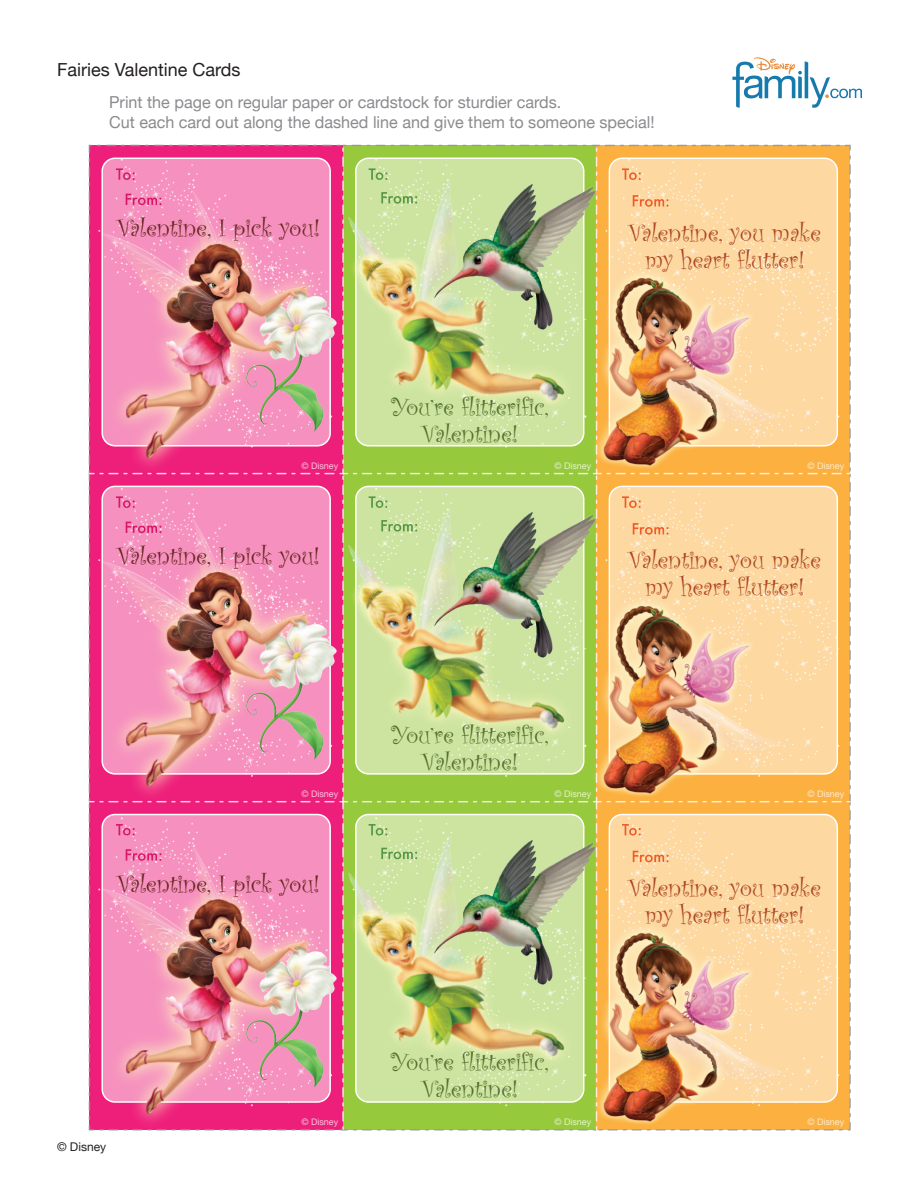
<style>
.page{position:relative;width:918px;height:1188px;background:#fff}
.page>*{position:absolute;margin:0;border:0;box-sizing:border-box;transform-origin:0 0}
.t1{font:25.5px/27px "Curlz";color:#ac4424;text-align:center}
.t2{font:25.5px/27px "Curlz";color:#556e2f;text-align:center}
.t3{font:25.5px "Curlz";color:#662720}
.t4{font:18px "Helvetica Neue";color:#231f20}
.t5{font:16.5px/19.8px "Helvetica Neue";color:#8a8b8e}
.t6{font:12px "Helvetica Neue";color:#231f20}
.t7{font:9px "Helvetica Neue";color:#fff}
</style>
<div class="page">
<svg style="left:642px;top:802px;width:209px;height:329px;background:#fbd090"></svg>
<svg style="left:89px;top:145px;width:176px;height:17px;background:#ed4590"></svg>
<svg style="left:642px;top:145px;width:209px;height:328px;background:#fbd08f"></svg>
<svg style="left:642px;top:473px;width:209px;height:329px;background:#fbd090"></svg>
<svg style="left:642px;top:195px;width:27px;height:12px"></svg>
<svg style="left:642px;top:523px;width:27px;height:12px"></svg>
<svg style="left:642px;top:851px;width:27px;height:11px"></svg>
<img style="left:642px;top:261px;width:152px;height:212px">
<img style="left:88px;top:162px;width:177px;height:328px">
<img style="left:265px;top:144px;width:377px;height:316px">
<img style="left:432px;top:182px;width:167px;height:150px">
<img style="left:642px;top:589px;width:152px;height:212px">
<img style="left:88px;top:490px;width:177px;height:328px">
<img style="left:265px;top:460px;width:377px;height:328px">
<img style="left:432px;top:510px;width:167px;height:150px">
<img style="left:642px;top:917px;width:152px;height:212px">
<img style="left:88px;top:818px;width:177px;height:313px">
<img style="left:265px;top:788px;width:377px;height:343px">
<img style="left:432px;top:837px;width:167px;height:151px">
<svg style="left:732px;top:57px;width:130px;height:51px"></svg>
<p class="t4" style="left:57px;top:59px;width:185px">Fairies Valentine Cards</p>
<p class="t5" style="left:109px;top:92px;width:547px">Print the page on regular paper or cardstock for sturdier cards.<br>Cut each card out along the dashed line and give them to someone special!</p>
<h1 class="t3" style="left:117px;top:210px;width:204px">Valentine, I pick you!</h1>
<h1 class="t2" style="left:390px;top:392px;width:160px">You’re flitterific,<br>Valentine!</h1>
<h1 class="t1" style="left:628px;top:218px;width:194px">Valentine, you make my heart flutter!</h1>
<p class="t7" style="left:301px;top:461px;width:38px">© Disney</p>
<p class="t7" style="left:554px;top:461px;width:38px">© Disney</p>
<p class="t7" style="left:807px;top:461px;width:38px">© Disney</p>
<h1 class="t3" style="left:117px;top:538px;width:204px">Valentine, I pick you!</h1>
<h1 class="t2" style="left:390px;top:720px;width:160px">You’re flitterific,<br>Valentine!</h1>
<h1 class="t1" style="left:628px;top:546px;width:194px">Valentine, you make my heart flutter!</h1>
<p class="t7" style="left:301px;top:789px;width:38px">© Disney</p>
<p class="t7" style="left:554px;top:789px;width:38px">© Disney</p>
<p class="t7" style="left:807px;top:789px;width:38px">© Disney</p>
<h1 class="t3" style="left:117px;top:866px;width:204px">Valentine, I pick you!</h1>
<h1 class="t2" style="left:390px;top:1048px;width:160px">You’re flitterific,<br>Valentine!</h1>
<h1 class="t1" style="left:628px;top:873px;width:194px">Valentine, you make my heart flutter!</h1>
<p class="t6" style="left:57px;top:1140px;width:51px">© Disney</p>
<p class="t7" style="left:301px;top:1117px;width:38px">© Disney</p>
<p class="t7" style="left:554px;top:1117px;width:38px">© Disney</p>
<p class="t7" style="left:807px;top:1117px;width:38px">© Disney</p>
</div>
